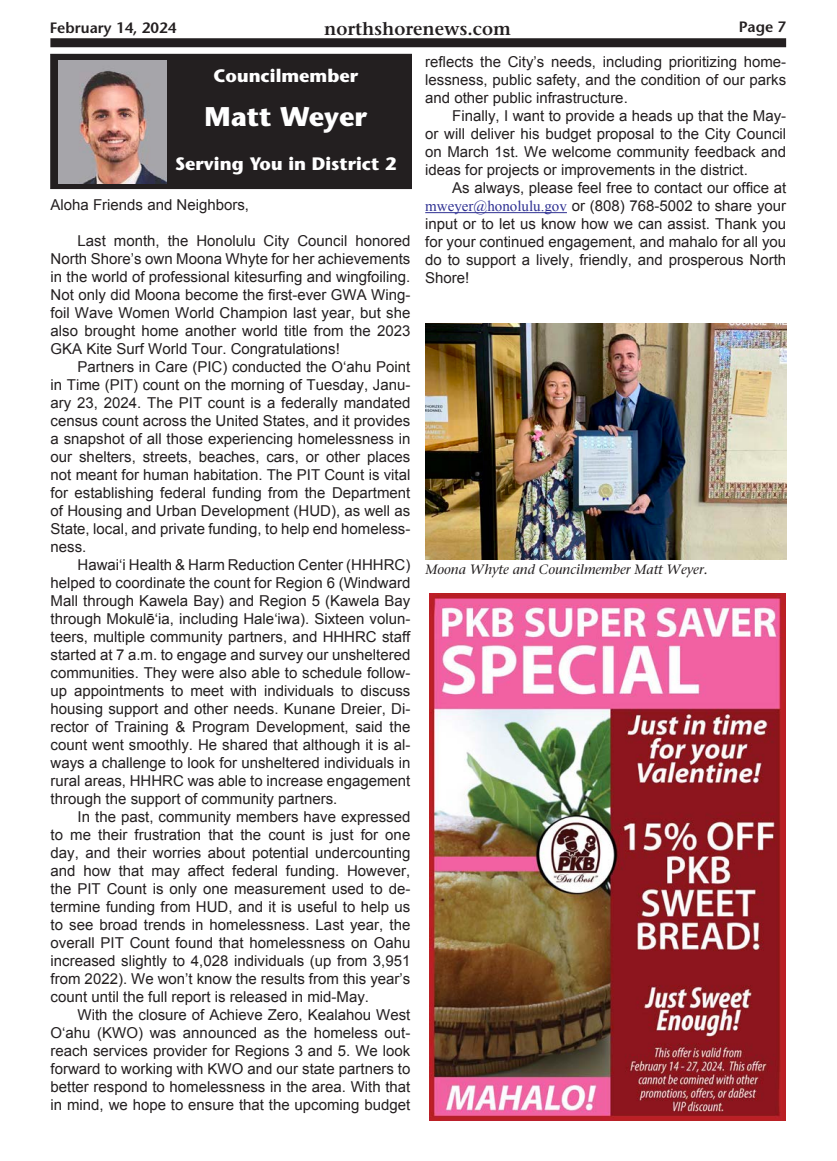
<style>
.page{position:relative;width:837px;height:1161px;background:#fff}
.page>*{position:absolute;margin:0;border:0;box-sizing:border-box;transform-origin:0 0}
.Body_text{font:700 27px "Stone Sans";color:#fff}
.Body_text-2{font:700 18px "Stone Sans";color:#fff}
.t1{font:600 18px "Stone Serif";color:#231f20}
.t2{font:15px/18px "Arial";color:#231f20;text-align:justify}
.t3{font:600 15px "Stone Sans";color:#231f20}
.Body_text-3{font:italic 13.5px "Stone Serif";color:#231f20}
.s1{font-family:"Times New Roman";color:#2e3092}
</style>
<div class="page">
<div style="left:50px;top:38px;width:736px;height:9px;background:#231f20"></div>
<div style="left:51px;top:54px;width:360px;height:135px;background:#231f20"></div>
<div style="left:50px;top:54px;width:362px;height:135px;border:1px solid #231f20"></div>
<hr style="left:425px;top:212px;width:142px;height:1px;background:#2e3092">
<img style="left:430px;top:594px;width:356px;height:527px">
<img style="left:426px;top:324px;width:360px;height:235px">
<img style="left:58px;top:60px;width:108px;height:123px">
<p class="t3" style="left:50px;top:18px;width:128px">February 14, 2024</p>
<p class="t1" style="left:324px;top:17px;width:188px">northshorenews.com</p>
<p class="t3" style="left:739px;top:18px;width:49px">Page 7</p>
<p class="Body_text-2" style="left:214px;top:65px;width:146px">Councilmember</p>
<p class="Body_text" style="left:205px;top:99px;width:164px">Matt Weyer</p>
<p class="Body_text-2" style="left:175px;top:152px;width:223px">Serving You in District 2</p>
<p class="t2" style="left:51px;top:195px;width:200px">Aloha Friends and Neighbors,</p>
<p class="t2" style="left:51px;top:231px;width:361px;text-indent:27px">Last month, the Honolulu City Council honored North Shore’s own Moona Whyte for her achievements in the world of professional kitesurfing and wingfoiling.<br>Not only did Moona become the first-ever GWA Wing&shy;foil Wave Women World Champion last year, but she also brought home another world title from the 2023<br>GKA Kite Surf World Tour. Congratulations!</p>
<p class="t2" style="left:51px;top:357px;width:361px;text-indent:27px">Partners in Care (PIC) conducted the Oʻahu Point in Time (PIT) count on the morning of Tuesday, Janu&shy;ary 23, 2024. The PIT count is a federally mandated census count across the United States, and it provides a snapshot of all those experiencing homelessness in our shelters, streets, beaches, cars, or other places not meant for human habitation. The PIT Count is vital for establishing federal funding from the Department of Housing and Urban Development (HUD), as well as State, local, and private funding, to help end homeless&shy;ness.</p>
<p class="t2" style="left:51px;top:555px;width:361px;text-indent:27px">Hawaiʻi Health &amp; Harm Reduction Center (HHHRC) helped to coordinate the count for Region 6 (Windward Mall through Kawela Bay) and Region 5 (Kawela Bay through Mokulēʻia, including Haleʻiwa). Sixteen volun&shy;teers, multiple community partners, and HHHRC staff started at 7 a.m. to engage and survey our unsheltered communities. They were also able to schedule follow&shy;up appointments to meet with individuals to discuss housing support and other needs. Kunane Dreier, Di&shy;rector of Training &amp; Program Development, said the count went smoothly. He shared that although it is al&shy;ways a challenge to look for unsheltered individuals in rural areas, HHHRC was able to increase engagement through the support of community partners.</p>
<p class="t2" style="left:51px;top:807px;width:361px;text-indent:27px">In the past, community members have expressed to me their frustration that the count is just for one day, and their worries about potential undercounting and how that may affect federal funding. However, the PIT Count is only one measurement used to de&shy;termine funding from HUD, and it is useful to help us to see broad trends in homelessness. Last year, the overall PIT Count found that homelessness on Oahu increased slightly to 4,028 individuals (up from 3,951 from 2022). We won’t know the results from this year’s count until the full report is released in mid-May.</p>
<p class="t2" style="left:51px;top:1005px;width:361px;text-indent:27px">With the closure of Achieve Zero, Kealahou West Oʻahu (KWO) was announced as the homeless out&shy;reach services provider for Regions 3 and 5. We look forward to working with KWO and our state partners to better respond to homelessness in the area. With that in mind, we hope to ensure that the upcoming budget</p>
<p class="t2" style="left:425px;top:53px;width:362px">reflects the City’s needs, including prioritizing home&shy;lessness, public safety, and the condition of our parks and other public infrastructure.</p>
<p class="t2" style="left:425px;top:107px;width:362px;text-indent:27px">Finally, I want to provide a heads up that the May&shy;or will deliver his budget proposal to the City Council on March 1st. We welcome community feedback and ideas for projects or improvements in the district.</p>
<p class="t2" style="left:425px;top:179px;width:362px;text-indent:27px">As always, please feel free to contact our office at <span class="s1">mweyer@honolulu.gov</span> or (808) 768-5002 to share your input or to let us know how we can assist. Thank you for your continued engagement, and mahalo for all you do to support a lively, friendly, and prosperous North Shore!</p>
<p class="Body_text-3" style="left:426px;top:561px;width:284px">Moona Whyte and Councilmember Matt Weyer.</p>
</div>
